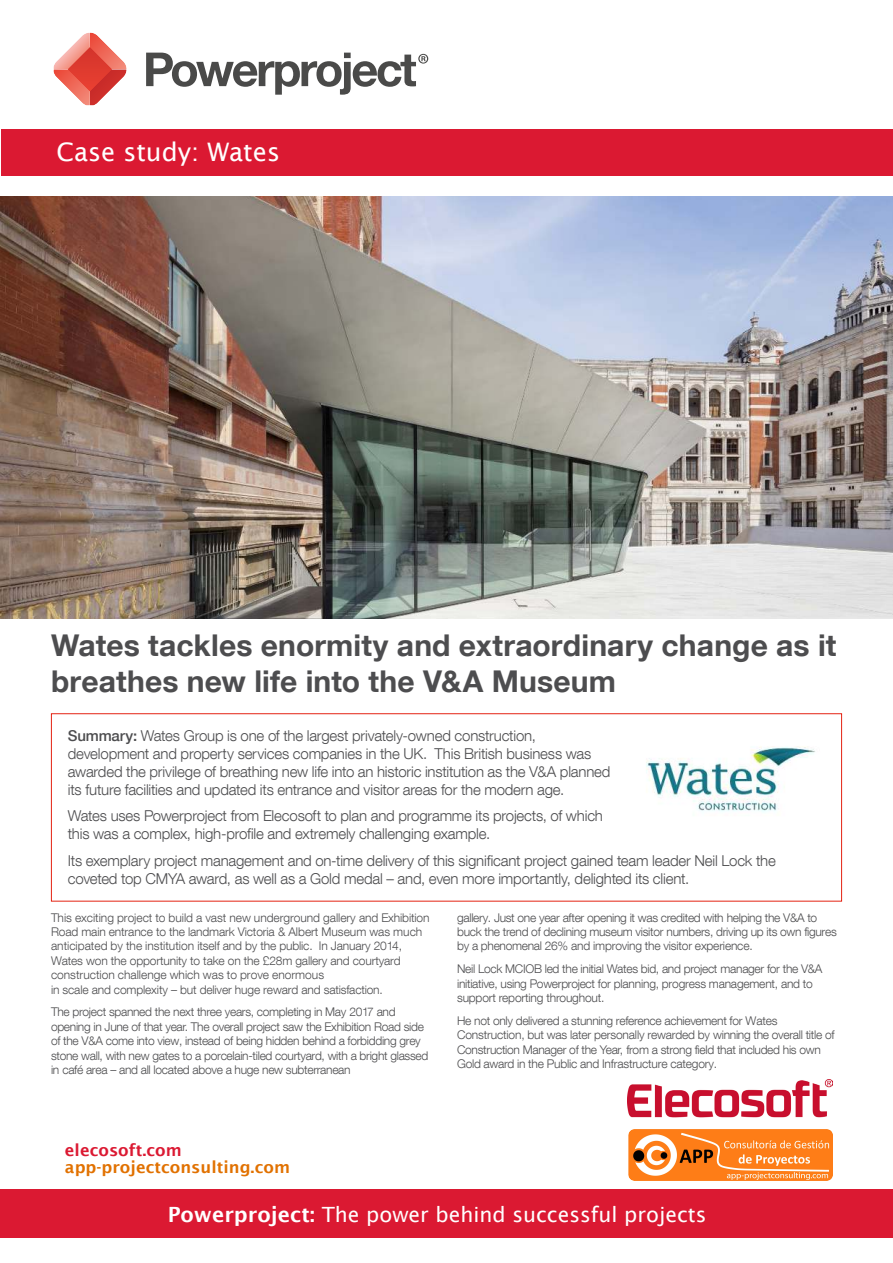
<style>
.page{position:relative;width:893px;height:1263px;background:#fff}
.page>*{position:absolute;margin:0;border:0;box-sizing:border-box;transform-origin:0 0}
.t1{font:700 30px/36px "Helvetica Neue LT Com";letter-spacing:.005em;color:#4d4d4f}
.t2{font:25.5px "Lucida Sans";color:#fff}
.t3{font:21px "Lucida Sans";color:#fff}
.t4{font:600 16.5px "Lucida Sans";color:#e17100}
.t5{font:600 16.5px "Lucida Sans";color:#db1932}
.t6{font:300 15px/18px "Helvetica Neue LT Com";letter-spacing:-.01em;color:#4d4d4f}
.t7{font:300 12px/14.4px "Helvetica Neue LT Com";letter-spacing:-.025em;color:#4d4d4f}
.s1{font-weight:500}
.s2{font-weight:600}
</style>
<div class="page">
<img style="left:0;top:196px;width:893px;height:423px">
<div style="left:51px;top:713px;width:791px;height:188px;border:1px solid #e42313"></div>
<img style="left:646px;top:746px;width:169px;height:67px">
<div style="left:1px;top:129px;width:892px;height:46px;background:#db1932"></div>
<img style="left:53px;top:33px;width:74px;height:72px">
<img style="left:67px;top:47px;width:45px;height:45px">
<svg style="left:146px;top:53px;width:282px;height:42px"></svg>
<div style="left:0;top:1190px;width:893px;height:48px;background:#db1932"></div>
<img style="left:628px;top:1080px;width:205px;height:38px">
<img style="left:629px;top:1129px;width:204px;height:51px">
<h2 class="t2" style="left:56px;top:141px;width:225px">Case study: Wates</h2>
<h1 class="t1" style="left:51px;top:630px;width:787px">Wates tackles enormity and extraordinary change as it breathes new life into the V&amp;A Museum</h1>
<p class="t6" style="left:68px;top:728px;width:544px"><span class="s1">Summary:</span> Wates Group is one of the largest privately-owned construction, development and property services companies in the UK. This British business was awarded the privilege of breathing new life into an historic institution as the V&amp;A planned its future facilities and updated its entrance and visitor areas for the modern age.</p>
<p class="t6" style="left:68px;top:808px;width:537px">Wates uses Powerproject from Elecosoft to plan and programme its projects, of which this was a complex, high-profile and extremely challenging example.</p>
<p class="t6" style="left:68px;top:851px;width:709px">Its exemplary project management and on-time delivery of this significant project gained team leader Neil Lock the coveted top CMYA award, as well as a Gold medal – and, even more importantly, delighted its client.</p>
<p class="t7" style="left:457px;top:911px;width:381px">gallery. Just one year after opening it was credited with helping the V&amp;A to buck the trend of declining museum visitor numbers, driving up its own figures by a phenomenal 26% and improving the visitor experience.</p>
<p class="t7" style="left:457px;top:961px;width:367px">Neil Lock MCIOB led the initial Wates bid, and project manager for the V&amp;A initiative, using Powerproject for planning, progress management, and to support reporting throughout.</p>
<p class="t7" style="left:457px;top:1015px;width:379px">He not only delivered a stunning reference achievement for Wates Construction, but was later personally rewarded by winning the overall title of Construction Manager of the Year, from a strong field that included his own Gold award in the Public and Infrastructure category.</p>
<p class="t7" style="left:51px;top:911px;width:380px">This exciting project to build a vast new underground gallery and Exhibition Road main entrance to the landmark Victoria &amp; Albert Museum was much anticipated by the institution itself and by the public. In January 2014, Wates won the opportunity to take on the £28m gallery and courtyard construction challenge which was to prove enormous<br>in scale and complexity – but deliver huge reward and satisfaction.</p>
<p class="t7" style="left:51px;top:1006px;width:379px">The project spanned the next three years, completing in May 2017 and opening in June of that year. The overall project saw the Exhibition Road side of the V&amp;A come into view, instead of being hidden behind a forbidding grey stone wall, with new gates to a porcelain-tiled courtyard, with a bright glassed in café area – and all located above a huge new subterranean</p>
<h3 class="t5" style="left:65px;top:1143px;width:118px">elecosoft.com</h3>
<h3 class="t4" style="left:65px;top:1157px;width:227px">app-projectconsulting.com</h3>
<h3 class="t3" style="left:168px;top:1205px;width:540px"><span class="s2">Powerproject:</span> The power behind successful projects</h3>
</div>
